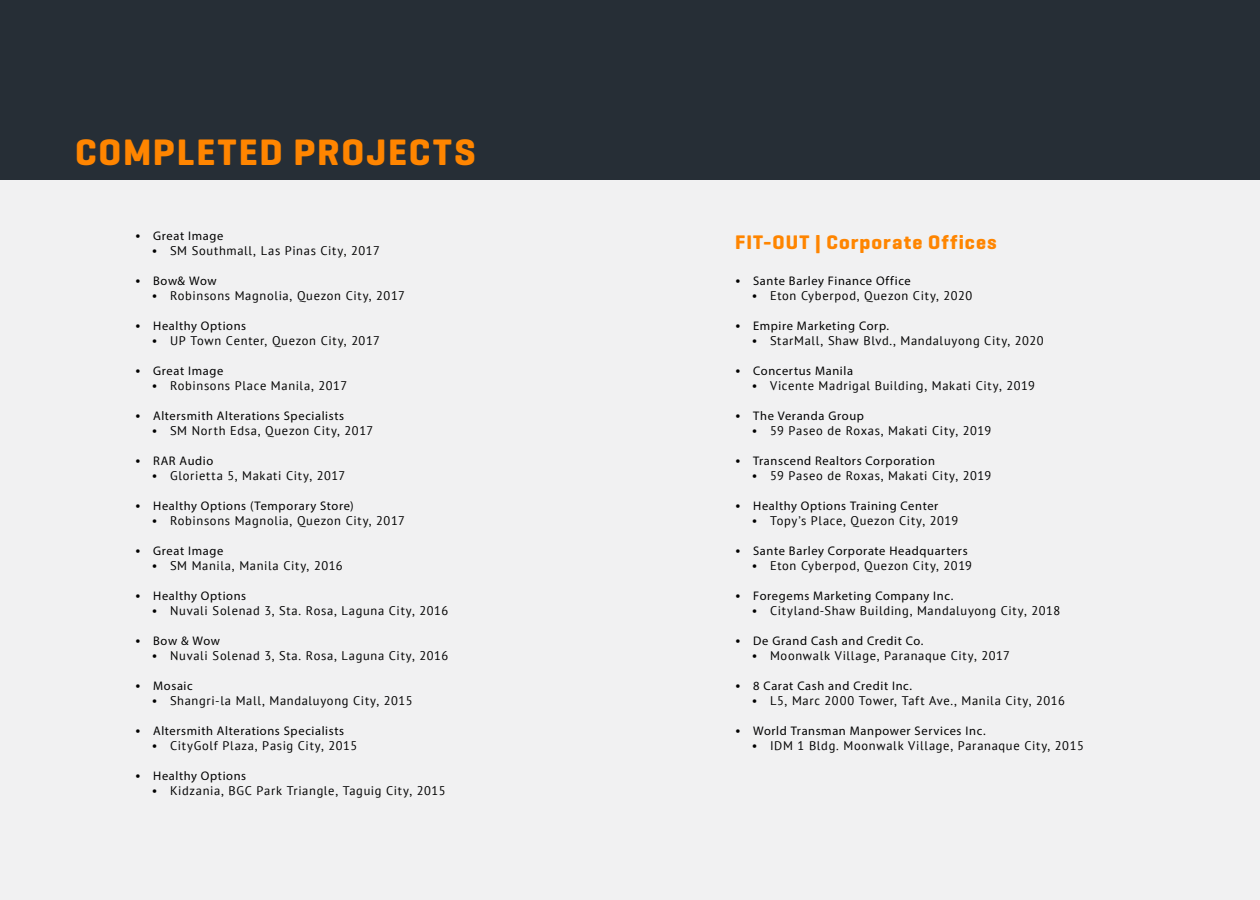
<style>
.page{position:relative;width:1260px;height:900px;background:#f1f1f2}
.page>*{position:absolute;margin:0;border:0;box-sizing:border-box;transform-origin:0 0}
.t1{font:700 37.5px "Geogrotesque";letter-spacing:.05em;color:#ff8500}
.t2{font:700 20px "Geogrotesque";letter-spacing:.055em;color:#ff8500}
.t3{font:12.5px "PT Sans";letter-spacing:.055em;color:#000}
.t4{font:12.5px "Myriad Pro";letter-spacing:.05em;color:#000}
.s1{font-family:"PT Sans"}
</style>
<div class="page">
<div style="left:0;top:0;width:1260px;height:180px;background:#262e36"></div>
<h1 class="t1" style="left:75px;top:129px;width:402px">COMPLETED PROJECTS</h1>
<p class="t4" style="left:135px;top:228px;width:90px"><span class="s1">•</span> Great Image</p>
<p class="t3" style="left:152px;top:243px;width:229px">• SM Southmall, Las Pinas City, 2017</p>
<h2 class="t2" style="left:735px;top:230px;width:263px">FIT-OUT | Corporate Offices</h2>
<p class="t4" style="left:135px;top:273px;width:83px"><span class="s1">•</span> Bow&amp; Wow</p>
<p class="t3" style="left:152px;top:288px;width:255px">• Robinsons Magnolia, Quezon City, 2017</p>
<p class="t4" style="left:735px;top:273px;width:177px"><span class="s1">•</span> Sante Barley Finance Office</p>
<p class="t3" style="left:752px;top:288px;width:222px">• Eton Cyberpod, Quezon City, 2020</p>
<p class="t4" style="left:135px;top:318px;width:113px"><span class="s1">•</span> Healthy Options</p>
<p class="t3" style="left:152px;top:333px;width:230px">• UP Town Center, Quezon City, 2017</p>
<p class="t4" style="left:735px;top:318px;width:156px"><span class="s1">•</span> Empire Marketing Corp.</p>
<p class="t3" style="left:752px;top:333px;width:293px">• StarMall, Shaw Blvd., Mandaluyong City, 2020</p>
<p class="t4" style="left:135px;top:363px;width:90px"><span class="s1">•</span> Great Image</p>
<p class="t3" style="left:152px;top:378px;width:197px">• Robinsons Place Manila, 2017</p>
<p class="t4" style="left:735px;top:363px;width:120px"><span class="s1">•</span> Concertus Manila</p>
<p class="t3" style="left:752px;top:378px;width:285px">• Vicente Madrigal Building, Makati City, 2019</p>
<p class="t4" style="left:135px;top:408px;width:211px"><span class="s1">•</span> Altersmith Alterations Specialists</p>
<p class="t3" style="left:152px;top:423px;width:223px">• SM North Edsa, Quezon City, 2017</p>
<p class="t4" style="left:735px;top:408px;width:131px"><span class="s1">•</span> The Veranda Group</p>
<p class="t3" style="left:752px;top:423px;width:241px">• 59 Paseo de Roxas, Makati City, 2019</p>
<p class="t4" style="left:135px;top:453px;width:80px"><span class="s1">•</span> RAR Audio</p>
<p class="t3" style="left:152px;top:468px;width:195px">• Glorietta 5, Makati City, 2017</p>
<p class="t4" style="left:735px;top:453px;width:201px"><span class="s1">•</span> Transcend Realtors Corporation</p>
<p class="t3" style="left:752px;top:468px;width:241px">• 59 Paseo de Roxas, Makati City, 2019</p>
<p class="t4" style="left:135px;top:498px;width:220px"><span class="s1">•</span> Healthy Options (Temporary Store)</p>
<p class="t3" style="left:152px;top:513px;width:255px">• Robinsons Magnolia, Quezon City, 2017</p>
<p class="t4" style="left:135px;top:543px;width:90px"><span class="s1">•</span> Great Image</p>
<p class="t3" style="left:152px;top:558px;width:192px">• SM Manila, Manila City, 2016</p>
<p class="t4" style="left:135px;top:588px;width:113px"><span class="s1">•</span> Healthy Options</p>
<p class="t3" style="left:152px;top:603px;width:298px">• Nuvali Solenad 3, Sta. Rosa, Laguna City, 2016</p>
<p class="t4" style="left:135px;top:633px;width:87px"><span class="s1">•</span> Bow &amp; Wow</p>
<p class="t3" style="left:152px;top:648px;width:298px">• Nuvali Solenad 3, Sta. Rosa, Laguna City, 2016</p>
<p class="t4" style="left:735px;top:498px;width:205px"><span class="s1">•</span> Healthy Options Training Center</p>
<p class="t3" style="left:752px;top:513px;width:208px">• Topy’s Place, Quezon City, 2019</p>
<p class="t4" style="left:735px;top:543px;width:234px"><span class="s1">•</span> Sante Barley Corporate Headquarters</p>
<p class="t3" style="left:752px;top:558px;width:222px">• Eton Cyberpod, Quezon City, 2019</p>
<p class="t4" style="left:735px;top:588px;width:220px"><span class="s1">•</span> Foregems Marketing Company Inc.</p>
<p class="t3" style="left:752px;top:603px;width:310px">• Cityland-Shaw Building, Mandaluyong City, 2018</p>
<p class="t4" style="left:735px;top:633px;width:190px"><span class="s1">•</span> De Grand Cash and Credit Co.</p>
<p class="t3" style="left:752px;top:648px;width:260px">• Moonwalk Village, Paranaque City, 2017</p>
<p class="t4" style="left:135px;top:678px;width:59px"><span class="s1">•</span> Mosaic</p>
<p class="t3" style="left:152px;top:693px;width:262px">• Shangri-la Mall, Mandaluyong City, 2015</p>
<p class="t4" style="left:135px;top:723px;width:211px"><span class="s1">•</span> Altersmith Alterations Specialists</p>
<p class="t3" style="left:152px;top:738px;width:207px">• CityGolf Plaza, Pasig City, 2015</p>
<p class="t4" style="left:135px;top:768px;width:113px"><span class="s1">•</span> Healthy Options</p>
<p class="t3" style="left:152px;top:783px;width:295px">• Kidzania, BGC Park Triangle, Taguig City, 2015</p>
<p class="t4" style="left:735px;top:678px;width:179px"><span class="s1">•</span> 8 Carat Cash and Credit Inc.</p>
<p class="t3" style="left:752px;top:693px;width:315px">• L5, Marc 2000 Tower, Taft Ave., Manila City, 2016</p>
<p class="t4" style="left:735px;top:723px;width:252px"><span class="s1">•</span> World Transman Manpower Services Inc.</p>
<p class="t3" style="left:752px;top:738px;width:333px">• IDM 1 Bldg. Moonwalk Village, Paranaque City, 2015</p>
</div>
